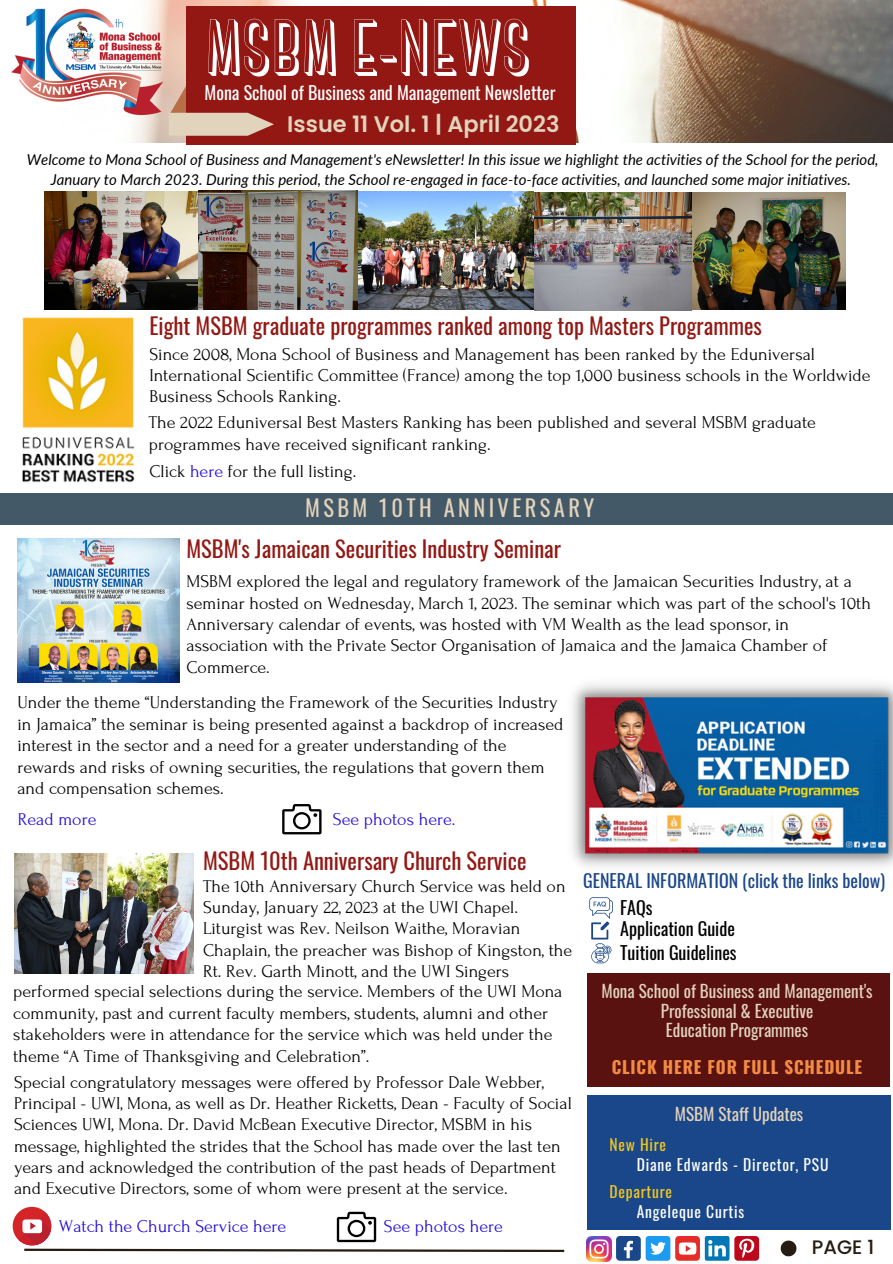
<style>
.page{position:relative;width:893px;height:1264px;background:#fff}
.page>*{position:absolute;margin:0;border:0;box-sizing:border-box;transform-origin:0 0}
.t1{font:75px "Canter Bold 3 D";letter-spacing:.015em;color:#fff}
.t2{font:22.5px "Oswald";color:#931814}
.t3{font:600 22.5px "Poppins";color:#e2d3bc}
.t4{font:22.5px "Oswald";letter-spacing:.15em;color:#e2d3bc}
.t5{font:500 19.5px "Poppins";color:#251c14}
.t6{font:18px/21.3px "Forum";color:#000}
.t7{font:18px "Forum";color:#210bd6}
.t8{font:18px "Oswald";color:#fff}
.t9{font:18px "Oswald";color:#1a4789}
.t10{font:18px/21.3px "Oswald";color:#000}
.t11{font:17.1px/19.8px "Oswald";color:#e2d3bc;text-align:center}
.t12{font:700 17.1px "Oswald";letter-spacing:.05em;color:#f28b43}
.t13{font:15.6px "Oswald";letter-spacing:.05em;color:#fff}
.t14{font:15.6px "Oswald";letter-spacing:.05em;color:#f2c61d}
.t15{font:italic 15px/20.2px "Lato";color:#000;text-align:center}
.s1{color:#210bd6}
</style>
<div class="page">
<img style="left:130px;top:0;width:762px;height:143px">
<div style="left:187px;top:7px;width:388px;height:138px;background:#931814"></div>
<svg style="left:169px;top:67px;width:105px;height:69px"></svg>
<svg style="left:780px;top:1240px;width:16px;height:16px"></svg>
<img style="left:11px;top:2px;width:163px;height:118px">
<img style="left:586px;top:1236px;width:25px;height:24px">
<div style="left:616px;top:1235px;width:24px;height:25px;background:#1a4789;border-radius:4px"></div>
<svg style="left:624px;top:1240px;width:9px;height:18px"></svg>
<div style="left:645px;top:1235px;width:25px;height:25px;background:#1d9bf0;border-radius:3px"></div>
<svg style="left:650px;top:1242px;width:15px;height:12px"></svg>
<div style="left:675px;top:1235px;width:25px;height:25px;background:#e52d27;border-radius:4px"></div>
<svg style="left:678px;top:1242px;width:18px;height:12px"></svg>
<svg style="left:704px;top:1236px;width:55px;height:24px"></svg>
<img style="left:572px;top:684px;width:320px;height:183px">
<div style="left:586px;top:1095px;width:304px;height:134px;background:#1a4789"></div>
<div style="left:586px;top:973px;width:303px;height:113px;background:#5a1210"></div>
<img style="left:199px;top:190px;width:335px;height:119px">
<img style="left:534px;top:192px;width:311px;height:118px">
<img style="left:44px;top:191px;width:157px;height:118px">
<img style="left:22px;top:317px;width:112px;height:166px">
<svg style="left:589px;top:897px;width:24px;height:66px"></svg>
<img style="left:18px;top:538px;width:162px;height:144px">
<svg style="left:282px;top:804px;width:39px;height:30px"></svg>
<div style="left:0;top:493px;width:892px;height:32px;background:#435967"></div>
<img style="left:14px;top:853px;width:180px;height:120px">
<svg style="left:13px;top:1206px;width:38px;height:39px"></svg>
<svg style="left:18px;top:1211px;width:547px;height:42px"></svg>
<h1 class="t1" style="left:204px;top:16px;width:326px">MSBM E-NEWS</h1>
<p class="t8" style="left:204px;top:78px;width:352px">Mona School of Business and Management Newsletter</p>
<p class="t3" style="left:287px;top:108px;width:274px">Issue 11 Vol. 1 | April 2023</p>
<p class="t15" style="left:27px;top:149px;width:853px">Welcome to Mona School of Business and Management's eNewsletter! In this issue we highlight the activities of the School for the period,<br>January to March 2023. During this period, the School re-engaged in face-to-face activities, and launched some major initiatives.</p>
<p class="t2" style="left:149px;top:308px;width:614px">Eight MSBM graduate programmes ranked among top Masters Programmes</p>
<p class="t6" style="left:149px;top:343px;width:722px">Since 2008, Mona School of Business and Management has been ranked by the Eduniversal<br>International Scientific Committee (France) among the top 1,000 business schools in the Worldwide<br>Business Schools Ranking.</p>
<p class="t6" style="left:149px;top:412px;width:668px">The 2022 Eduniversal Best Masters Ranking has been published and several MSBM graduate programmes have received significant ranking.</p>
<p class="t6" style="left:149px;top:460px;width:208px">Click <span class="s1">here</span> for the full listing.</p>
<p class="t4" style="left:305px;top:490px;width:290px">MSBM 10TH ANNIVERSARY</p>
<p class="t2" style="left:186px;top:531px;width:376px">MSBM's Jamaican Securities Industry Seminar</p>
<p class="t6" style="left:186px;top:571px;width:686px">MSBM explored the legal and regulatory framework of the Jamaican Securities Industry, at a seminar hosted on Wednesday, March 1, 2023. The seminar which was part of the school's 10th Anniversary calendar of events, was hosted with VM Wealth as the lead sponsor, in association with the Private Sector Organisation of Jamaica and the Jamaica Chamber of Commerce.</p>
<p class="t6" style="left:17px;top:692px;width:547px">Under the theme “Understanding the Framework of the Securities Industry in Jamaica” the seminar is being presented against a backdrop of increased interest in the sector and a need for a greater understanding of the rewards and risks of owning securities, the regulations that govern them and compensation schemes.</p>
<p class="t7" style="left:333px;top:809px;width:124px">See photos here.</p>
<p class="t7" style="left:18px;top:809px;width:80px">Read more</p>
<p class="t2" style="left:203px;top:843px;width:325px">MSBM 10th Anniversary Church Service</p>
<p class="t6" style="left:203px;top:875px;width:370px">The 10th Anniversary Church Service was held on Sunday, January 22, 2023 at the UWI Chapel.<br>Liturgist was Rev. Neilson Waithe, Moravian Chaplain, the preacher was Bishop of Kingston, the Rt. Rev. Garth Minott, and the UWI Singers</p>
<p class="t6" style="left:13px;top:981px;width:550px">performed special selections during the service. Members of the UWI Mona community, past and current faculty members, students, alumni and other stakeholders were in attendance for the service which was held under the theme “A Time of Thanksgiving and Celebration”.</p>
<p class="t6" style="left:14px;top:1071px;width:559px">Special congratulatory messages were offered by Professor Dale Webber, Principal - UWI, Mona, as well as Dr. Heather Ricketts, Dean - Faculty of Social Sciences UWI, Mona. Dr. David McBean Executive Director, MSBM in his message, highlighted the strides that the School has made over the last ten years and acknowledged the contribution of the past heads of Department and Executive Directors, some of whom were present at the service.</p>
<p class="t7" style="left:59px;top:1216px;width:229px">Watch the Church Service here</p>
<p class="t7" style="left:384px;top:1216px;width:120px">See photos here</p>
<p class="t9" style="left:583px;top:866px;width:303px">GENERAL INFORMATION (click the links below)</p>
<p class="t10" style="left:620px;top:896px;width:116px">FAQs<br>Application Guide</p>
<p class="t10" style="left:620px;top:941px;width:118px">Tuition Guidelines</p>
<p class="t11" style="left:601px;top:980px;width:273px">Mona School of Business and Management's<br>Professional &amp; Executive<br>Education Programmes</p>
<p class="t12" style="left:611px;top:1053px;width:252px">CLICK HERE FOR FULL SCHEDULE</p>
<p class="t11" style="left:674px;top:1103px;width:130px">MSBM Staff Updates</p>
<p class="t14" style="left:609px;top:1132px;width:58px">New Hire</p>
<p class="t14" style="left:609px;top:1178px;width:64px">Departure</p>
<p class="t13" style="left:636px;top:1152px;width:193px">Diane Edwards - Director, PSU</p>
<p class="t13" style="left:636px;top:1199px;width:109px">Angeleque Curtis</p>
<p class="t5" style="left:811px;top:1233px;width:64px">PAGE 1</p>
</div>
